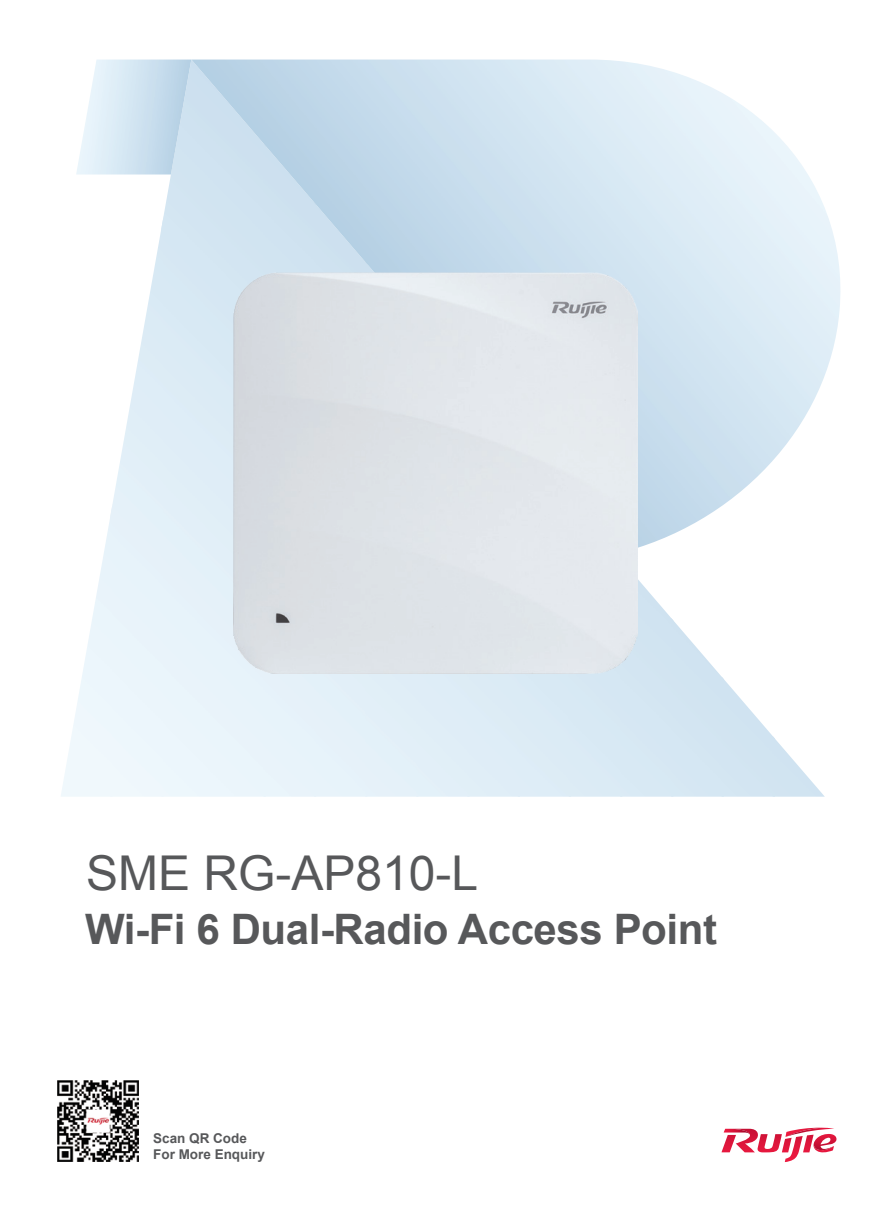
<style>
.page{position:relative;width:893px;height:1212px;background:#fff}
.page>*{position:absolute;margin:0;border:0;box-sizing:border-box;transform-origin:0 0}
.t1{font:48px "Arial";color:#57585a}
.t2{font:700 42px "Arial";letter-spacing:-.01em;color:#57585a}
.t3{font:700 13.5px/16px "Arial";color:#57585a}
</style>
<div class="page">
<img style="left:112px;top:216px;width:52px;height:581px">
<img style="left:671px;top:618px;width:51px;height:179px">
<img style="left:722px;top:677px;width:51px;height:120px">
<img style="left:773px;top:736px;width:52px;height:61px">
<img style="left:76px;top:60px;width:115px;height:114px">
<img style="left:57px;top:1080px;width:82px;height:82px">
<svg style="left:722px;top:1128px;width:115px;height:34px"></svg>
<img style="left:234px;top:273px;width:404px;height:401px">
<p class="t1" style="left:86px;top:841px;width:394px">SME RG-AP810-L</p>
<p class="t2" style="left:85px;top:901px;width:633px">Wi-Fi 6 Dual-Radio Access Point</p>
<p class="t3" style="left:153px;top:1130px;width:113px">Scan QR Code<br>For More Enquiry</p>
</div>
